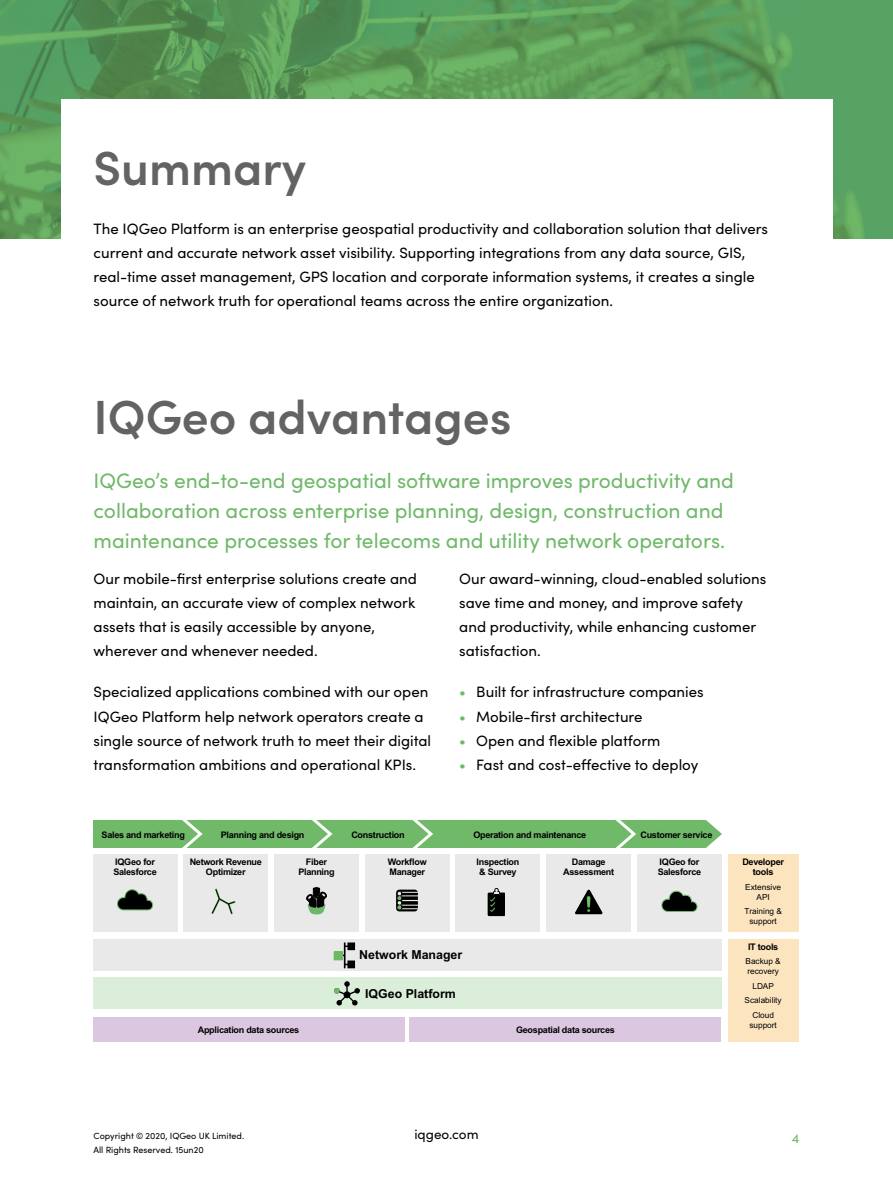
<style>
.page{position:relative;width:893px;height:1187px;background:#fff}
.page>*{position:absolute;margin:0;border:0;box-sizing:border-box;transform-origin:0 0}
.t1{font:600 48px "Sofia Pro";color:#646363}
.t2{font:21px/30px "Sofia Pro";color:#6fb969}
.t3{font:15px/24px "Sofia Pro";color:#000}
.t4{font:13.5px "Sofia Pro";color:#000}
.t5{font:13.5px "Sofia Pro";color:#6fb969}
.t6{font:700 12.3px "M Arial";color:#000}
.t7{font:700 9px/10.6px "M Arial";letter-spacing:-.03em;color:#000;text-align:center}
.t8{font:9px/13.5px "Sofia Pro";color:#000}
.t9{font:8.25px/9.9px "M Arial";color:#000;text-align:center}
.s1{color:#6fb969}
</style>
<div class="page">
<img style="left:0;top:0;width:893px;height:239px">
<div style="left:93px;top:938px;width:628px;height:32px;background:#e9e9ea"></div>
<div style="left:93px;top:820px;width:629px;height:28px;background:#6fb969"></div>
<div style="left:93px;top:977px;width:628px;height:31px;background:#dbeeda"></div>
<div style="left:93px;top:853px;width:84px;height:78px;background:#e9e9ea"></div>
<div style="left:637px;top:853px;width:84px;height:78px;background:#e9e9ea"></div>
<div style="left:184px;top:853px;width:84px;height:78px;background:#e9e9ea"></div>
<div style="left:274px;top:853px;width:85px;height:78px;background:#e9e9ea"></div>
<div style="left:365px;top:853px;width:84px;height:78px;background:#e9e9ea"></div>
<div style="left:456px;top:853px;width:84px;height:78px;background:#e9e9ea"></div>
<div style="left:547px;top:853px;width:84px;height:78px;background:#e9e9ea"></div>
<div style="left:93px;top:1016px;width:311px;height:25px;background:#dbc8e0"></div>
<div style="left:410px;top:1016px;width:311px;height:25px;background:#dbc8e0"></div>
<div style="left:728px;top:853px;width:70px;height:78px;background:#fce4bf"></div>
<div style="left:728px;top:938px;width:70px;height:103px;background:#fce4bf"></div>
<svg style="left:211px;top:888px;width:25px;height:26px"></svg>
<svg style="left:306px;top:887px;width:21px;height:28px"></svg>
<svg style="left:488px;top:888px;width:17px;height:27px"></svg>
<svg style="left:575px;top:889px;width:27px;height:25px"></svg>
<svg style="left:117px;top:889px;width:37px;height:21px"></svg>
<svg style="left:396px;top:889px;width:22px;height:22px"></svg>
<svg style="left:661px;top:890px;width:37px;height:22px"></svg>
<svg style="left:335px;top:942px;width:20px;height:26px"></svg>
<div style="left:334px;top:951px;width:8px;height:8px;background:#6eb968"></div>
<div style="left:334px;top:951px;width:9px;height:9px;border:1px solid #6eb968"></div>
<svg style="left:334px;top:981px;width:26px;height:24px"></svg>
<div style="left:61px;top:100px;width:771px;height:211px;background:#fff"></div>
<h1 class="t1" style="left:94px;top:132px;width:214px">Summary</h1>
<p class="t3" style="left:94px;top:216px;width:676px">The IQGeo Platform is an enterprise geospatial productivity and collaboration solution that delivers current and accurate network asset visibility. Supporting integrations from any data source, GIS, real-time asset management, GPS location and corporate information systems, it creates a single source of network truth for operational teams across the entire organization.</p>
<h1 class="t1" style="left:94px;top:381px;width:419px">IQGeo advantages</h1>
<h2 class="t2" style="left:94px;top:464px;width:642px">IQGeo’s end-to-end geospatial software improves productivity and collaboration across enterprise planning, design, construction and maintenance processes for telecoms and utility network operators.</h2>
<p class="t3" style="left:94px;top:566px;width:325px">Our mobile-first enterprise solutions create and maintain, an accurate view of complex network assets that is easily accessible by anyone, wherever and whenever needed.</p>
<p class="t3" style="left:94px;top:679px;width:339px">Specialized applications combined with our open IQGeo Platform help network operators create a single source of network truth to meet their digital transformation ambitions and operational KPIs.</p>
<p class="t3" style="left:459px;top:566px;width:309px">Our award-winning, cloud-enabled solutions save time and money, and improve safety and productivity, while enhancing customer satisfaction.</p>
<p class="t3" style="left:459px;top:679px;width:246px"><span class="s1">•</span> Built for infrastructure companies</p>
<p class="t3" style="left:459px;top:703px;width:185px"><span class="s1">•</span> Mobile-first architecture</p>
<p class="t3" style="left:459px;top:727px;width:203px"><span class="s1">•</span> Open and flexible platform</p>
<p class="t3" style="left:459px;top:751px;width:241px"><span class="s1">•</span> Fast and cost-effective to deploy</p>
<p class="t7" style="left:102px;top:828px;width:85px">Sales and marketing</p>
<p class="t7" style="left:221px;top:828px;width:85px">Planning and design</p>
<p class="t7" style="left:351px;top:828px;width:55px">Construction</p>
<p class="t7" style="left:473px;top:828px;width:114px">Operation and maintenance</p>
<p class="t7" style="left:640px;top:828px;width:73px">Customer service</p>
<p class="t7" style="left:113px;top:856px;width:45px;text-align:left">IQGeo for<br>Salesforce</p>
<p class="t7" style="left:658px;top:856px;width:45px;text-align:left">IQGeo for<br>Salesforce</p>
<p class="t7" style="left:190px;top:856px;width:74px">Network Revenue<br>Optimizer</p>
<p class="t7" style="left:298px;top:856px;width:38px">Fiber<br>Planning</p>
<p class="t7" style="left:388px;top:856px;width:41px;text-align:left">Workflow<br>Manager</p>
<p class="t7" style="left:477px;top:856px;width:44px">Inspection &amp; Survey</p>
<p class="t7" style="left:563px;top:856px;width:52px">Damage<br>Assessment</p>
<p class="t6" style="left:359px;top:947px;width:104px">Network Manager</p>
<p class="t6" style="left:365px;top:986px;width:92px">IQGeo Platform</p>
<p class="t7" style="left:198px;top:1023px;width:103px">Application data sources</p>
<p class="t7" style="left:516px;top:1023px;width:100px">Geospatial data sources</p>
<p class="t7" style="left:742px;top:856px;width:43px">Developer tools</p>
<p class="t9" style="left:745px;top:882px;width:37px">Extensive<br>API</p>
<p class="t9" style="left:744px;top:906px;width:39px">Training &amp; support</p>
<p class="t7" style="left:748px;top:941px;width:32px">IT tools</p>
<p class="t9" style="left:745px;top:956px;width:37px;text-align:left">Backup &amp; recovery</p>
<p class="t9" style="left:745px;top:978px;width:39px;line-height:14.5px">LDAP<br>Scalability<br>Cloud</p>
<p class="t9" style="left:749px;top:1019px;width:29px">support</p>
<p class="t8" style="left:94px;top:1128px;width:152px">Copyright © 2020, IQGeo UK Limited.<br>All Rights Reserved. 15un20</p>
<p class="t4" style="left:414px;top:1123px;width:66px">iqgeo.com</p>
<p class="t5" style="left:792px;top:1127px;width:9px">4</p>
</div>
